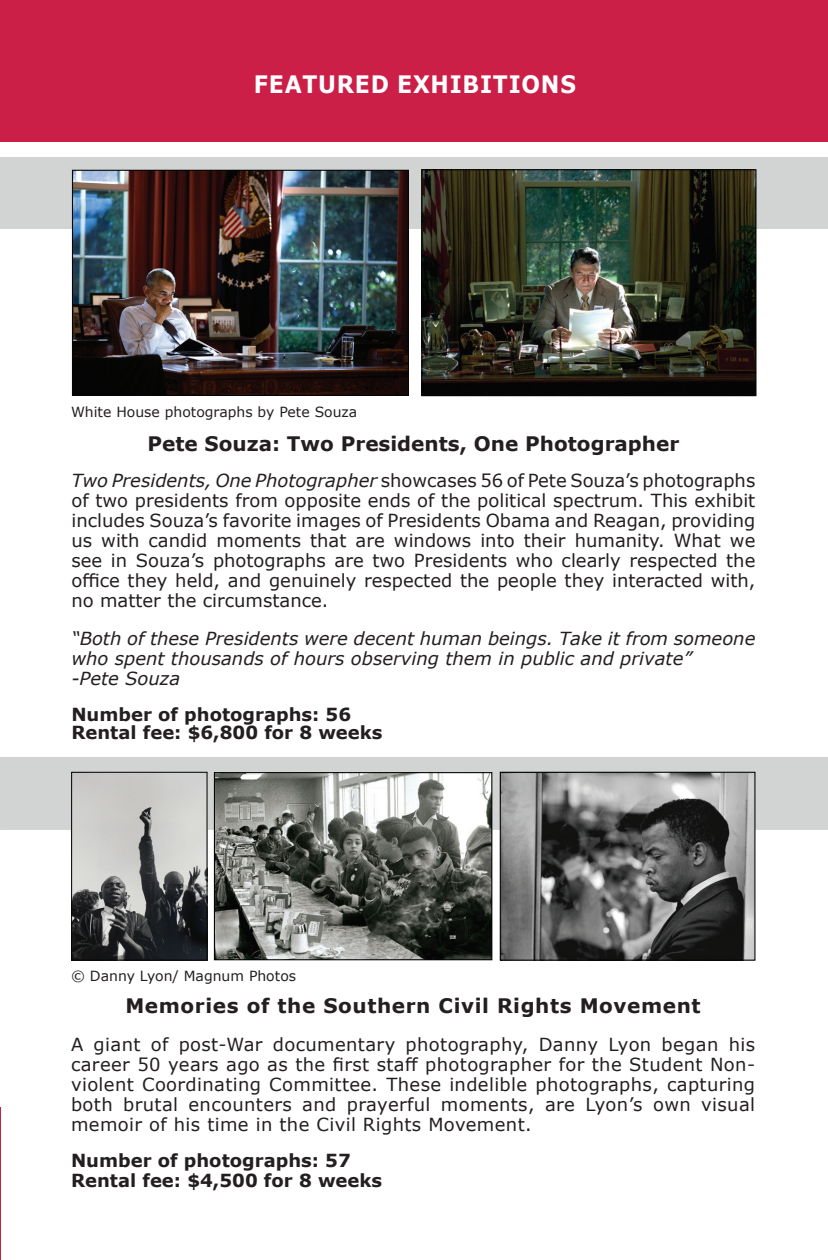
<style>
.page{position:relative;width:828px;height:1260px;background:#fff}
.page>*{position:absolute;margin:0;border:0;box-sizing:border-box;transform-origin:0 0}
.t1{font:700 24px "Verdana";letter-spacing:.035em;color:#fff;scale:.92 1}
.t2{font:700 20px "Verdana";letter-spacing:.03em;color:#231f20}
.t3{font:700 20px "Verdana";color:#231f20}
.t4{font:18px/20px "Verdana";color:#231f20;text-align:justify}
.t5{font:italic 18px/20px "Verdana";color:#231f20}
.t6{font:700 18px/18px "Verdana";color:#231f20}
.t7{font:14px "Verdana";color:#231f20}
.s1{font-style:italic}
</style>
<div class="page">
<div style="left:0;top:157px;width:828px;height:72px;background:#d2d3d3"></div>
<div style="left:0;top:0;width:828px;height:142px;background:#cb1f47"></div>
<div style="left:0;top:757px;width:828px;height:73px;background:#d2d3d3"></div>
<img style="left:74px;top:172px;width:333px;height:222px">
<div style="left:72px;top:170px;width:337px;height:226px;border:1px solid #040503"></div>
<img style="left:423px;top:171px;width:331px;height:223px">
<div style="left:421px;top:169px;width:335px;height:227px;border:1px solid #040503"></div>
<img style="left:73px;top:774px;width:133px;height:185px">
<div style="left:71px;top:772px;width:137px;height:189px;border:1px solid #040503"></div>
<img style="left:216px;top:774px;width:274px;height:184px">
<div style="left:214px;top:772px;width:278px;height:188px;border:1px solid #040503"></div>
<img style="left:502px;top:774px;width:251px;height:185px">
<div style="left:500px;top:772px;width:255px;height:189px;border:1px solid #040503"></div>
<hr style="left:0;top:1107px;width:1px;height:153px;background:#cb1f47">
<h1 class="t1" style="left:254px;top:67px;width:352px">FEATURED EXHIBITIONS</h1>
<p class="t7" style="left:71px;top:402px;width:288px">White House photographs by Pete Souza</p>
<p class="t3" style="left:147px;top:430px;width:534px">Pete Souza: Two Presidents, One Photographer</p>
<p class="t4" style="left:71px;top:470px;width:686px"><span class="s1">Two Presidents, One Photographer</span> showcases 56 of Pete Souza’s photographs of two presidents from opposite ends of the political spectrum. This exhibit includes Souza’s favorite images of Presidents Obama and Reagan, providing us with candid moments that are windows into their humanity. What we see in Souza’s photographs are two Presidents who clearly respected the office they held, and genuinely respected the people they interacted with, no matter the circumstance.</p>
<p class="t5" style="left:71px;top:628px;width:686px">“Both of these Presidents were decent human beings. Take it from someone who spent thousands of hours observing them in public and private”<br>-Pete Souza</p>
<p class="t6" style="left:71px;top:705px;width:313px">Number of photographs: 56<br>Rental fee: $6,800 for 8 weeks</p>
<p class="t7" style="left:71px;top:966px;width:227px">© Danny Lyon/ Magnum Photos</p>
<p class="t2" style="left:125px;top:991px;width:577px">Memories of the Southern Civil Rights Movement</p>
<p class="t4" style="left:71px;top:1034px;width:686px">A giant of post-War documentary photography, Danny Lyon began his career 50 years ago as the first staff photographer for the Student Non&shy;violent Coordinating Committee. These indelible photographs, capturing both brutal encounters and prayerful moments, are Lyon’s own visual memoir of his time in the Civil Rights Movement.</p>
<p class="t6" style="left:71px;top:1150px;width:313px;line-height:20px">Number of photographs: 57<br>Rental fee: $4,500 for 8 weeks</p>
</div>
